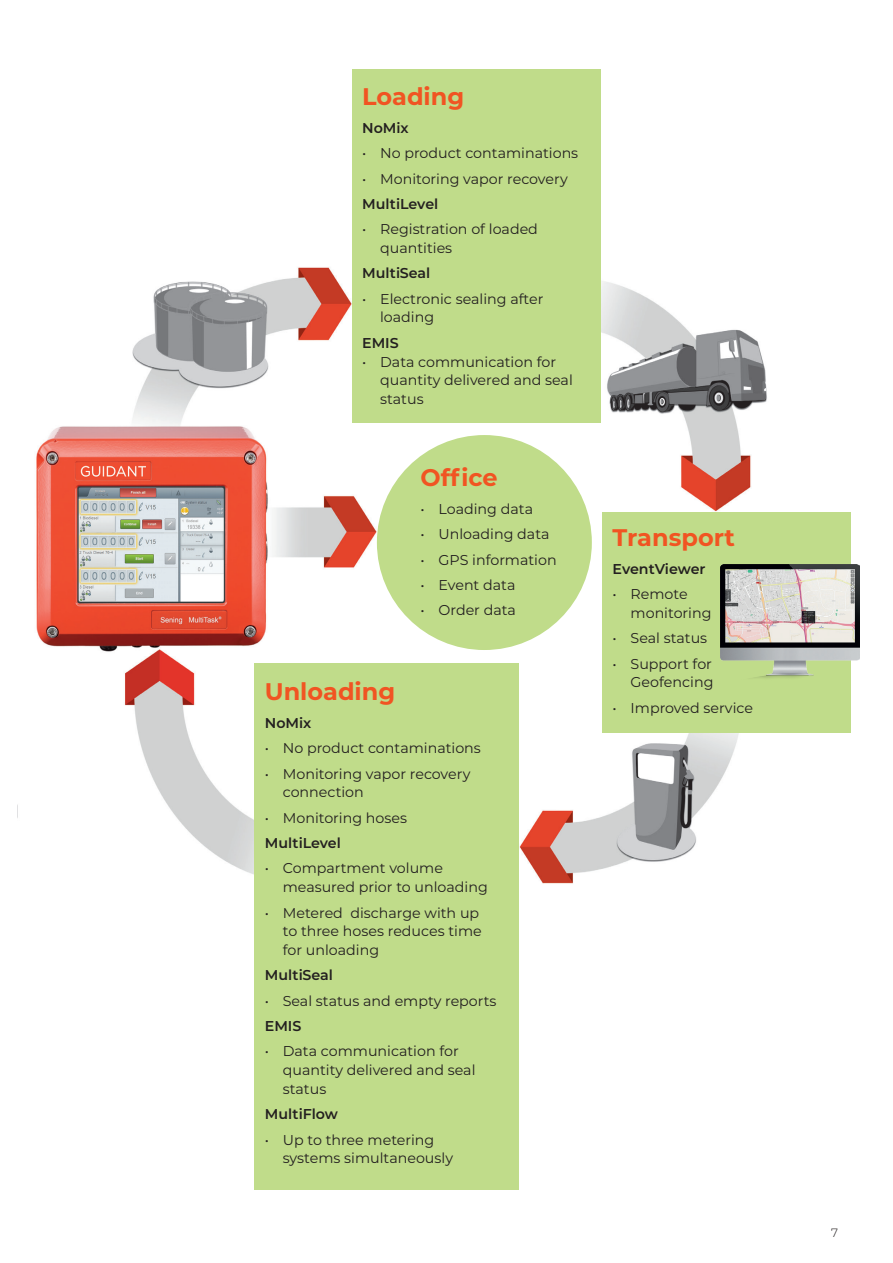
<style>
.page{position:relative;width:893px;height:1263px;background:#fff}
.page>*{position:absolute;margin:0;border:0;box-sizing:border-box;transform-origin:0 0}
.t1{font:700 24px "Montserrat";color:#f15422}
.t2{font:14.25px/18.8px "Montserrat";color:#231f20}
.t3{font:600 14.25px "Montserrat";color:#231f20}
.t4{font:300 12px "Montserrat";color:#231f20}
</style>
<div class="page">
<img style="left:36px;top:267px;width:813px;height:617px">
<div style="left:377px;top:435px;width:215px;height:215px;background:#c0dc8a;border-radius:50%"></div>
<div style="left:352px;top:69px;width:249px;height:354px;background:#c0dc8a"></div>
<div style="left:603px;top:512px;width:248px;height:220px;background:#c0dc8a"></div>
<img style="left:720px;top:564px;width:140px;height:114px">
<div style="left:254px;top:663px;width:265px;height:527px;background:#c0dc8a"></div>
<h1 class="t1" style="left:362px;top:79px;width:104px">Loading</h1>
<p class="t3" style="left:362px;top:118px;width:48px">NoMix</p>
<p class="t2" style="left:362px;top:143px;width:218px">• No product contaminations</p>
<p class="t2" style="left:362px;top:169px;width:207px">• Monitoring vapor recovery</p>
<p class="t3" style="left:362px;top:194px;width:78px">MultiLevel</p>
<p class="t2" style="left:380px;top:219px;width:159px;text-indent:-18px">• Registration of loaded quantities</p>
<p class="t3" style="left:362px;top:263px;width:70px">MultiSeal</p>
<p class="t2" style="left:380px;top:289px;width:165px;text-indent:-18px">• Electronic sealing after loading</p>
<p class="t3" style="left:362px;top:333px;width:38px">EMIS</p>
<p class="t2" style="left:380px;top:352px;width:194px;text-indent:-18px">• Data communication for quantity delivered and seal status</p>
<h1 class="t1" style="left:420px;top:460px;width:79px">Office</h1>
<p class="t2" style="left:420px;top:499px;width:114px">• Loading data</p>
<p class="t2" style="left:420px;top:524px;width:131px">• Unloading data</p>
<p class="t2" style="left:420px;top:550px;width:138px">• GPS information</p>
<p class="t2" style="left:420px;top:575px;width:96px">• Event data</p>
<p class="t2" style="left:420px;top:600px;width:97px">• Order data</p>
<h1 class="t1" style="left:265px;top:674px;width:132px">Unloading</h1>
<p class="t3" style="left:265px;top:713px;width:48px">NoMix</p>
<p class="t2" style="left:265px;top:738px;width:218px">• No product contaminations</p>
<p class="t2" style="left:283px;top:764px;width:189px;text-indent:-18px">• Monitoring vapor recovery connection</p>
<p class="t2" style="left:265px;top:808px;width:144px">• Monitoring hoses</p>
<p class="t3" style="left:265px;top:833px;width:78px">MultiLevel</p>
<p class="t2" style="left:283px;top:858px;width:207px;text-indent:-18px">• Compartment volume measured prior to unloading</p>
<p class="t2" style="left:283px;top:902px;width:200px;text-indent:-18px">• Metered discharge with up to three hoses reduces time for unloading</p>
<p class="t3" style="left:265px;top:965px;width:70px">MultiSeal</p>
<p class="t2" style="left:265px;top:991px;width:233px">• Seal status and empty reports</p>
<p class="t3" style="left:265px;top:1016px;width:38px">EMIS</p>
<p class="t2" style="left:283px;top:1041px;width:194px;text-indent:-18px">• Data communication for quantity delivered and seal status</p>
<p class="t3" style="left:265px;top:1104px;width:75px">MultiFlow</p>
<p class="t2" style="left:283px;top:1130px;width:172px;text-indent:-18px">• Up to three metering systems simultaneously</p>
<h1 class="t1" style="left:613px;top:520px;width:124px">Transport</h1>
<p class="t3" style="left:613px;top:559px;width:94px">EventViewer</p>
<p class="t2" style="left:631px;top:584px;width:82px;text-indent:-18px">• Remote monitoring</p>
<p class="t2" style="left:613px;top:628px;width:96px">• Seal status</p>
<p class="t2" style="left:613px;top:654px;width:102px;text-align:right">• Support for<br>Geofencing</p>
<p class="t2" style="left:613px;top:698px;width:142px">• Improved service</p>
<p class="t4" style="left:831px;top:1225px;width:8px">7</p>
</div>
